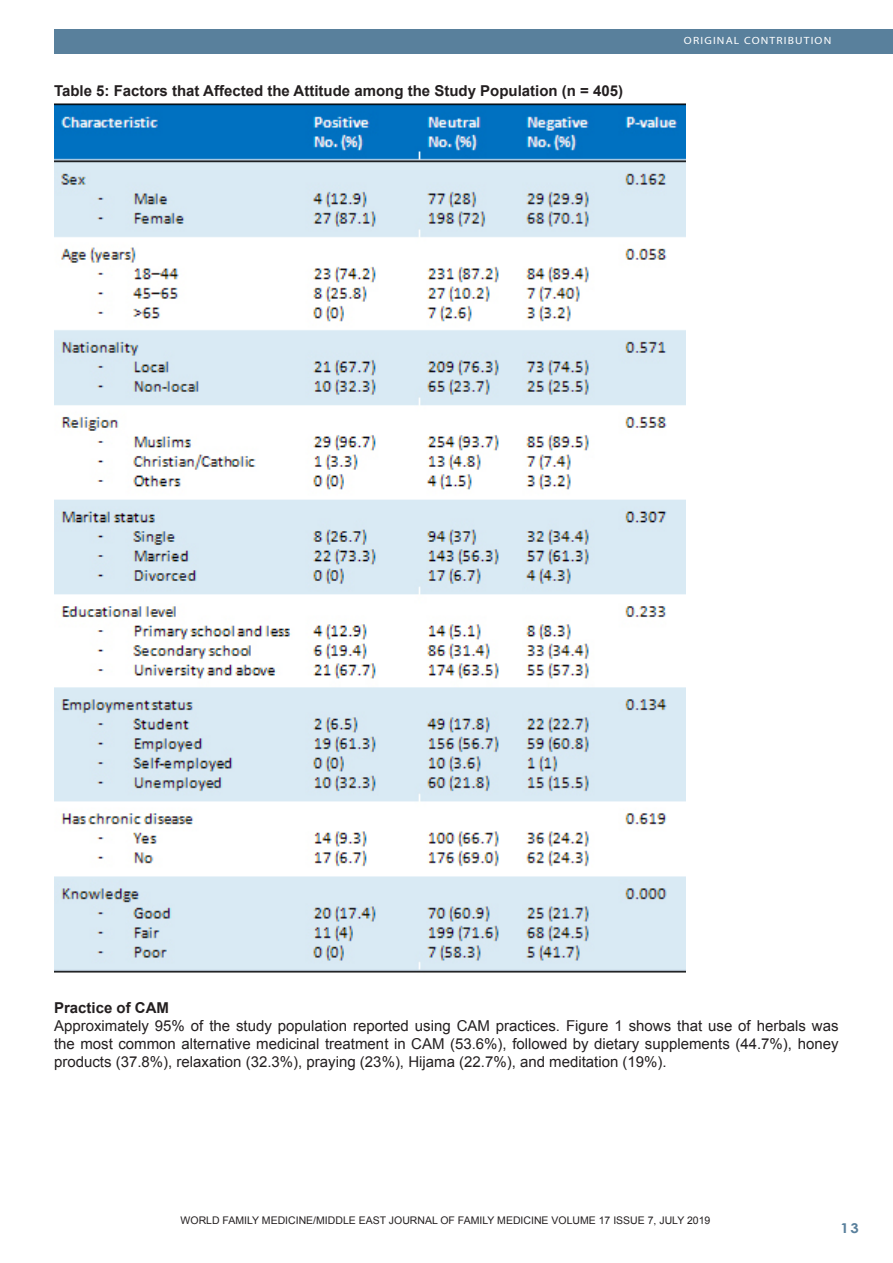
<style>
.page{position:relative;width:893px;height:1263px;background:#fff}
.page>*{position:absolute;margin:0;border:0;box-sizing:border-box;transform-origin:0 0}
.Footnote_Text{font:15px/18px "Arial";color:#231f20;text-align:justify}
.Footnote_Text-2{font:700 15px "Arial";color:#231f20}
.t1{font:700 13.5px "Century Gothic";color:#59809c;scale:1.1 1}
.Footnote_Text-3{font:10.5px "Arial";color:#231f20}
.t2{font:10.5px "Myriad";letter-spacing:.1em;color:#fff;scale:1.1 1}
</style>
<div class="page">
<div style="left:54px;top:30px;width:839px;height:24px;background:#59809c"></div>
<img style="left:54px;top:103px;width:631px;height:870px">
<p class="Footnote_Text-2" style="left:54px;top:81px;width:571px">Table 5: Factors that Affected the Attitude among the Study Population (n = 405)</p>
<p class="t2" style="left:684px;top:35px;width:135px">ORIGINAL CONTRIBUTION</p>
<p class="Footnote_Text-2" style="left:54px;top:998px;width:117px">Practice of CAM</p>
<p class="Footnote_Text" style="left:54px;top:1017px;width:786px">Approximately 95% of the study population reported using CAM practices. Figure 1 shows that use of herbals was the most common alternative medicinal treatment in CAM (53.6%), followed by dietary supplements (44.7%), honey products (37.8%), relaxation (32.3%), praying (23%), Hijama (22.7%), and meditation (19%).</p>
<p class="Footnote_Text-3" style="left:160px;top:1214px;width:572px">WORLD FAMILY MEDICINE/MIDDLE EAST JOURNAL OF FAMILY MEDICINE VOLUME 15 ISSUE 10, DECEMBER 2017</p>
<p class="Footnote_Text-3" style="left:181px;top:1214px;width:531px">WORLD FAMILY MEDICINE/MIDDLE EAST JOURNAL OF FAMILY MEDICINE VOLUME 17 ISSUE 7, JULY 2019</p>
<p class="t1" style="left:840px;top:1218px;width:18px">13</p>
</div>
